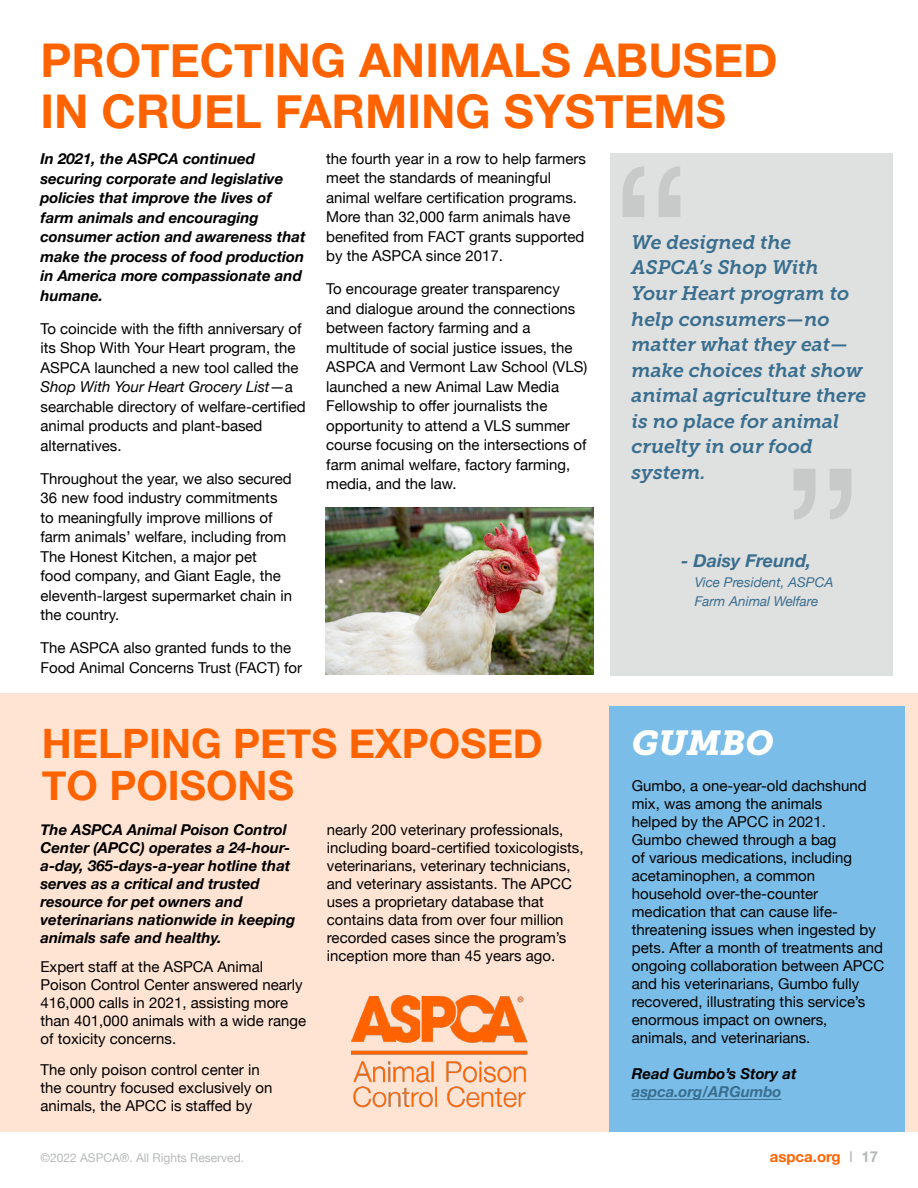
<style>
.page{position:relative;width:918px;height:1188px;background:#fff}
.page>*{position:absolute;margin:0;border:0;box-sizing:border-box;transform-origin:0 0}
.t1{font:700 46.5px/51px "Helvetica Neue";color:#ff6300}
.t2{font:700 40.5px/42px "Helvetica Neue";color:#ff6300}
.t3{font:italic 34.5px "Museo Slab 900";color:#fff}
.t4{font:italic 19.5px/25.5px "Museo Slab 700";color:#396e8f}
.t5{font:italic 700 18px "Helvetica Neue";color:#396e8f}
.t6{font:15px/19.5px "Helvetica Neue";color:#000}
.t7{font:italic 700 15px/19.5px "Helvetica Neue";color:#000}
.t8{font:italic 700 15px "Helvetica Neue";color:#396e8f}
.t9{font:700 15px "Helvetica Neue";color:#ff6300}
.t10{font:italic 13.5px/19.5px "Helvetica Neue";color:#396e8f}
.t11{font:12px "Helvetica Neue";color:#b6b8b9}
.s1{font-style:italic}
.s2{font-weight:400;color:#b6b8b9}
.s3{color:#b6b8b9}
</style>
<div class="page">
<div style="left:610px;top:153px;width:283px;height:523px;background:#dfe0e0"></div>
<svg style="left:623px;top:166px;width:57px;height:51px"></svg>
<svg style="left:794px;top:469px;width:58px;height:50px"></svg>
<div style="left:0;top:693px;width:918px;height:439px;background:#ffe4d4"></div>
<div style="left:609px;top:706px;width:295px;height:426px;background:#79bde8"></div>
<hr style="left:632px;top:1099px;width:150px;height:1px;background:#396e8f">
<img style="left:325px;top:507px;width:268px;height:168px">
<img style="left:351px;top:995px;width:177px;height:113px">
<h1 class="t1" style="left:40px;top:36px;width:739px">PROTECTING ANIMALS ABUSED<br>IN CRUEL FARMING SYSTEMS</h1>
<p class="t7" style="left:40px;top:149px;width:267px">In 2021, the ASPCA continued securing corporate and legislative policies that improve the lives of farm animals and encouraging consumer action and awareness that make the process of food production in America more compassionate and humane.</p>
<p class="t6" style="left:40px;top:319px;width:267px">To coincide with the fifth anniversary of its Shop With Your Heart program, the ASPCA launched a new tool called the <span class="s1">Shop With Your Heart Grocery List</span>—a searchable directory of welfare-certified animal products and plant-based alternatives.</p>
<p class="t6" style="left:40px;top:469px;width:253px">Throughout the year, we also secured<br>36 new food industry commitments to meaningfully improve millions of farm animals’ welfare, including from<br>The Honest Kitchen, a major pet<br>food company, and Giant Eagle, the eleventh-largest supermarket chain in the country.</p>
<p class="t6" style="left:40px;top:639px;width:263px">The ASPCA also granted funds to the<br>Food Animal Concerns Trust (FACT) for</p>
<p class="t6" style="left:326px;top:150px;width:261px">the fourth year in a row to help farmers meet the standards of meaningful animal welfare certification programs.<br>More than 32,000 farm animals have benefited from FACT grants supported by the ASPCA since 2017.</p>
<p class="t6" style="left:326px;top:280px;width:263px">To encourage greater transparency and dialogue around the connections between factory farming and a multitude of social justice issues, the ASPCA and Vermont Law School (VLS) launched a new Animal Law Media Fellowship to offer journalists the opportunity to attend a VLS summer course focusing on the intersections of farm animal welfare, factory farming, media, and the law.</p>
<h3 class="t4" style="left:632px;top:230px;width:236px">We designed the<br>ASPCA’s Shop With<br>Your Heart program to help consumers—no matter what they eat— make choices that show animal agriculture there is no place for animal cruelty in our food system.</h3>
<p class="t5" style="left:681px;top:547px;width:132px">- Daisy Freund,</p>
<p class="t10" style="left:695px;top:573px;width:140px">Vice President, ASPCA<br>Farm Animal Welfare</p>
<h2 class="t2" style="left:42px;top:723px;width:503px">HELPING PETS EXPOSED<br>TO POISONS</h2>
<p class="t7" style="left:40px;top:821px;width:256px;line-height:18px">The ASPCA Animal Poison Control<br>Center (APCC) operates a 24-hour&shy;a-day, 365-days-a-year hotline that serves as a critical and trusted resource for pet owners and veterinarians nationwide in keeping animals safe and healthy.</p>
<p class="t6" style="left:40px;top:958px;width:267px;line-height:18px">Expert staff at the ASPCA Animal Poison Control Center answered nearly 416,000 calls in 2021, assisting more than 401,000 animals with a wide range of toxicity concerns.</p>
<p class="t6" style="left:40px;top:1062px;width:233px;line-height:18px">The only poison control center in the country focused exclusively on animals, the APCC is staffed by</p>
<p class="t6" style="left:327px;top:821px;width:258px;line-height:18px">nearly 200 veterinary professionals, including board-certified toxicologists, veterinarians, veterinary technicians, and veterinary assistants. The APCC uses a proprietary database that contains data from over four million recorded cases since the program’s inception more than 45 years ago.</p>
<h3 class="t3" style="left:632px;top:723px;width:143px">GUMBO</h3>
<p class="t6" style="left:632px;top:777px;width:254px;line-height:18px">Gumbo, a one-year-old dachshund mix, was among the animals<br>helped by the APCC in 2021.<br>Gumbo chewed through a bag<br>of various medications, including acetaminophen, a common household over-the-counter medication that can cause life&shy;threatening issues when ingested by pets. After a month of treatments and ongoing collaboration between APCC and his veterinarians, Gumbo fully recovered, illustrating this service’s enormous impact on owners, animals, and veterinarians.</p>
<p class="t7" style="left:632px;top:1064px;width:166px">Read Gumbo’s Story at</p>
<p class="t8" style="left:632px;top:1080px;width:151px">aspca.org/ARGumbo</p>
<p class="t11" style="left:40px;top:1149px;width:205px">©2022 ASPCA®. All Rights Reserved.</p>
<p class="t9" style="left:770px;top:1145px;width:110px">aspca.org <span class="s2">I</span> <span class="s3">17</span></p>
</div>
